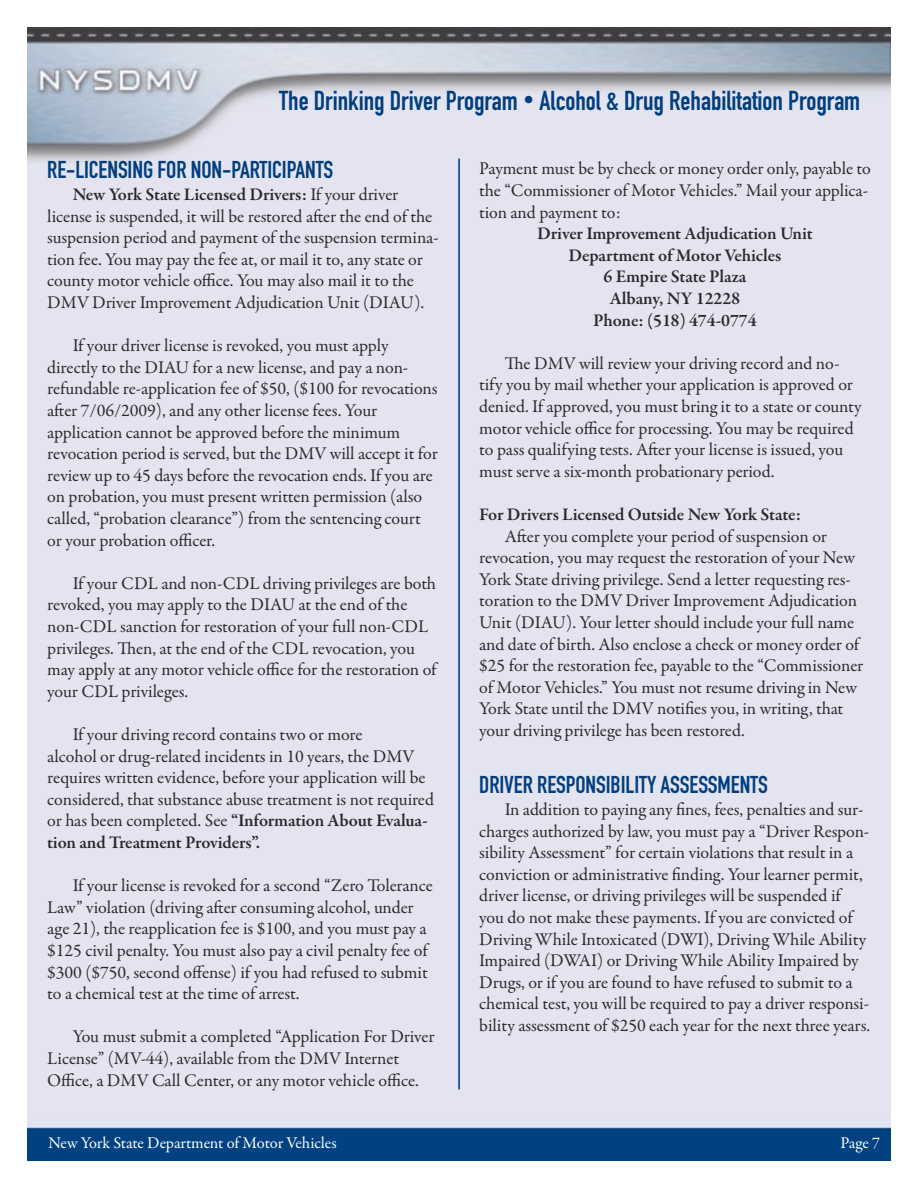
<style>
.page{position:relative;width:918px;height:1188px;background:#fff}
.page>*{position:absolute;margin:0;border:0;box-sizing:border-box;transform-origin:0 0}
.t1{font:27px "DIN Engschrift Std";color:#003e80}
.t2{font:24px "DIN Engschrift Std";letter-spacing:-.005em;color:#003e80}
.t3{font:18px/21.6px "Garamond Premr Pro";letter-spacing:-.005em;color:#292a2d}
.t4{font:600 18px/21.6px "Garamond Premr Pro";letter-spacing:-.01em;color:#292a2d;text-align:center}
.t5{font:16.5px "Garamond Premr Pro";letter-spacing:-.01em;color:#fff}
.s1{font-size:21px}
.s2{font-weight:600}
</style>
<div class="page">
<img style="left:27px;top:27px;width:864px;height:1134px">
<hr style="left:458px;top:159px;width:2px;height:930px;background:#00337d">
<h1 class="t1" style="left:279px;top:85px;width:583px">THE DRINKING DRIVER PROGRAM <span class="s1">•</span> ALCOHOL &amp; DRUG REHABILITATION PROGRAM</h1>
<h2 class="t2" style="left:47px;top:156px;width:288px">RE-LICENSING FOR NON-PARTICIPANTS</h2>
<p class="t3" style="left:47px;top:184px;width:393px;text-indent:26px"><span class="s2">New York State Licensed Drivers:</span> If your driver license is suspended, it will be restored after the end of the suspension period and payment of the suspension termina&shy;tion fee. You may pay the fee at, or mail it to, any state or county motor vehicle office. You may also mail it to the DMV Driver Improvement Adjudication Unit (DIAU).</p>
<p class="t3" style="left:47px;top:335px;width:392px;text-indent:26px">If your driver license is revoked, you must apply directly to the DIAU for a new license, and pay a non&shy;refundable re-application fee of $50, ($100 for revocations after 7/06/2009), and any other license fees. Your application cannot be approved before the minimum revocation period is served, but the DMV will accept it for review up to 45 days before the revocation ends. If you are on probation, you must present written permission (also called, “probation clearance”) from the sentencing court or your probation officer.</p>
<p class="t3" style="left:47px;top:573px;width:391px;text-indent:26px">If your CDL and non-CDL driving privileges are both revoked, you may apply to the DIAU at the end of the non-CDL sanction for restoration of your full non-CDL privileges. Then, at the end of the CDL revocation, you may apply at any motor vehicle office for the restoration of your CDL privileges.</p>
<p class="t3" style="left:47px;top:724px;width:388px;text-indent:25px">If your driving record contains two or more<br>alcohol or drug-related incidents in 10 years, the DMV requires written evidence, before your application will be considered, that substance abuse treatment is not required or has been completed. See <span class="s2">“Information About Evalua&shy;tion and Treatment Providers”.</span></p>
<p class="t3" style="left:47px;top:875px;width:387px;text-indent:26px">If your license is revoked for a second “Zero Tolerance Law” violation (driving after consuming alcohol, under age 21), the reapplication fee is $100, and you must pay a $125 civil penalty. You must also pay a civil penalty fee of $300 ($750, second offense) if you had refused to submit to a chemical test at the time of arrest.</p>
<p class="t3" style="left:47px;top:1026px;width:389px;text-indent:26px">You must submit a completed “Application For Driver<br>License” (MV-44), available from the DMV Internet<br>Office, a DMV Call Center, or any motor vehicle office.</p>
<p class="t3" style="left:479px;top:158px;width:393px">Payment must be by check or money order only, payable to the “Commissioner of Motor Vehicles.” Mail your applica&shy;tion and payment to:</p>
<p class="t4" style="left:537px;top:223px;width:277px">Driver Improvement Adjudication Unit<br>Department of Motor Vehicles<br>6 Empire State Plaza<br>Albany, NY 12228<br>Phone: (518) 474-0774</p>
<p class="t3" style="left:479px;top:353px;width:384px;text-indent:25px">The DMV will review your driving record and no&shy;tify you by mail whether your application is approved or denied. If approved, you must bring it to a state or county motor vehicle office for processing. You may be required to pass qualifying tests. After your license is issued, you must serve a six-month probationary period.</p>
<p class="t4" style="left:479px;top:504px;width:323px">For Drivers Licensed Outside New York State:</p>
<p class="t3" style="left:479px;top:525px;width:386px;text-indent:26px">After you complete your period of suspension or revocation, you may request the restoration of your New York State driving privilege. Send a letter requesting res&shy;toration to the DMV Driver Improvement Adjudication Unit (DIAU). Your letter should include your full name and date of birth. Also enclose a check or money order of $25 for the restoration fee, payable to the “Commissioner of Motor Vehicles.” You must not resume driving in New York State until the DMV notifies you, in writing, that your driving privilege has been restored.</p>
<h2 class="t2" style="left:479px;top:771px;width:290px">DRIVER RESPONSIBILITY ASSESSMENTS</h2>
<p class="t3" style="left:479px;top:799px;width:392px;text-indent:25px">In addition to paying any fines, fees, penalties and sur&shy;charges authorized by law, you must pay a “Driver Respon&shy;sibility Assessment” for certain violations that result in a conviction or administrative finding. Your learner permit, driver license, or driving privileges will be suspended if you do not make these payments. If you are convicted of Driving While Intoxicated (DWI), Driving While Ability Impaired (DWAI) or Driving While Ability Impaired by Drugs, or if you are found to have refused to submit to a chemical test, you will be required to pay a driver responsi&shy;bility assessment of $250 each year for the next three years.</p>
<p class="t5" style="left:48px;top:1133px;width:290px">New York State Department of Motor Vehicles</p>
<p class="t5" style="left:840px;top:1133px;width:41px">Page 7</p>
</div>
